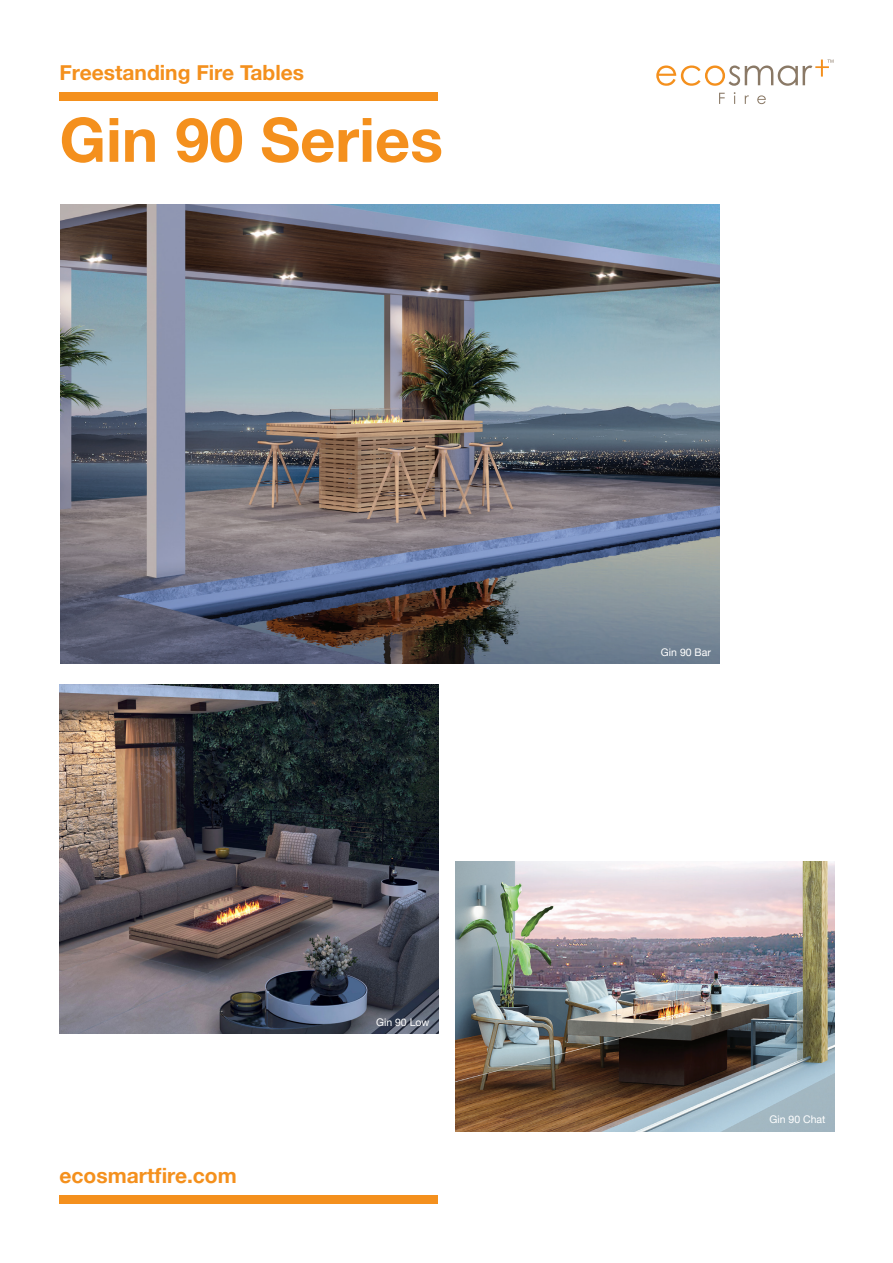
<style>
.page{position:relative;width:893px;height:1263px;background:#fff}
.page>*{position:absolute;margin:0;border:0;box-sizing:border-box;transform-origin:0 0}
.t1{font:700 61.2px "Helvetica Neue";color:#f4901d}
.t2{font:700 21px "Helvetica Neue";color:#f4901d}
.t3{font:10.5px "Helvetica Neue";color:#fff}
</style>
<div class="page">
<div style="left:60px;top:1195px;width:378px;height:8px;background:#f4901d"></div>
<svg style="left:719px;top:93px;width:6px;height:11px"></svg>
<svg style="left:745px;top:95px;width:4px;height:9px"></svg>
<svg style="left:757px;top:95px;width:9px;height:9px"></svg>
<svg style="left:656px;top:60px;width:177px;height:26px"></svg>
<div style="left:60px;top:92px;width:378px;height:8px;background:#f4901d"></div>
<img style="left:60px;top:204px;width:659px;height:459px">
<img style="left:455px;top:861px;width:379px;height:270px">
<img style="left:59px;top:685px;width:379px;height:348px">
<p class="t2" style="left:60px;top:56px;width:246px">Freestanding Fire Tables</p>
<p class="t1" style="left:60px;top:92px;width:385px">Gin 90 Series</p>
<p class="t2" style="left:60px;top:1159px;width:179px">ecosmartfire.com</p>
<p class="t3" style="left:376px;top:1014px;width:55px">Gin 90 Low</p>
<p class="t3" style="left:661px;top:644px;width:51px">Gin 90 Bar</p>
<p class="t3" style="left:769px;top:1112px;width:58px">Gin 90 Chat</p>
</div>
